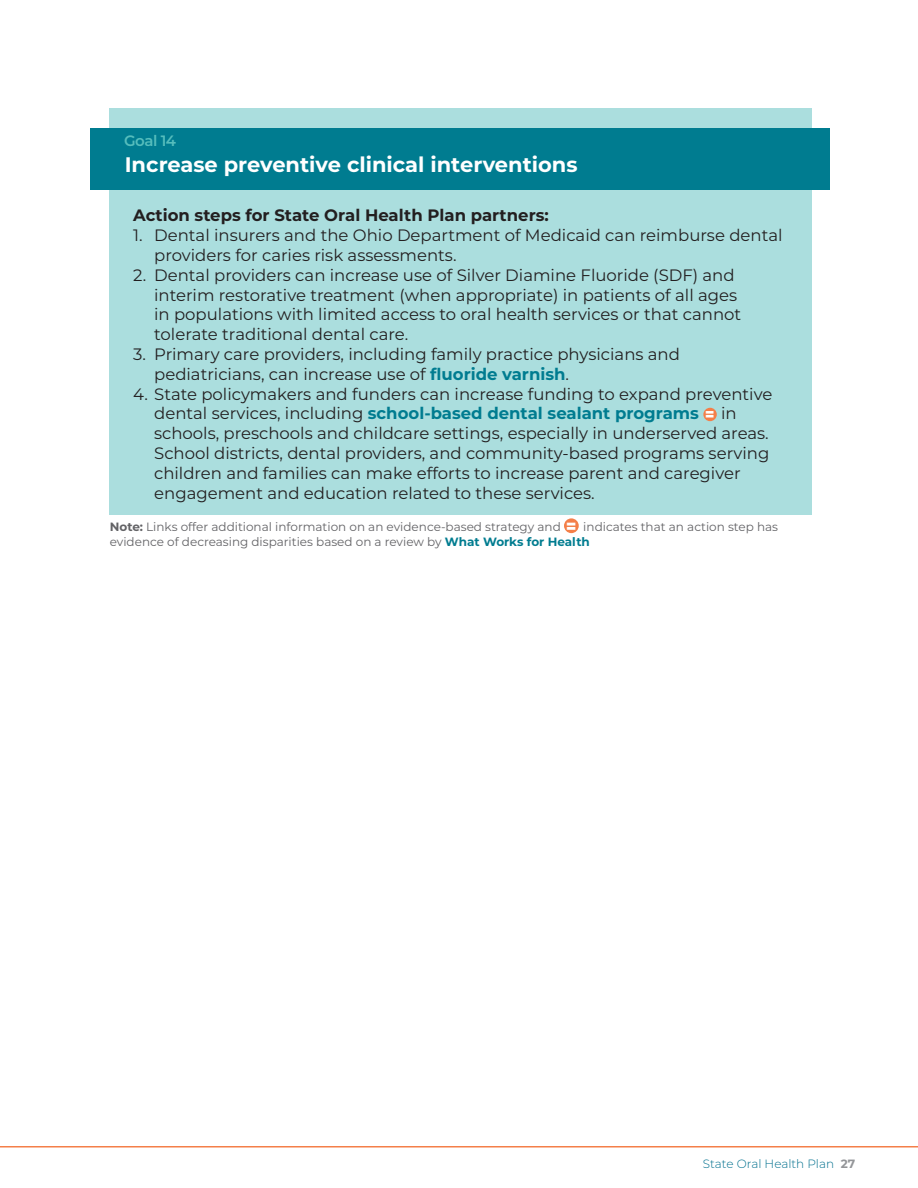
<style>
.page{position:relative;width:918px;height:1188px;background:#fff}
.page>*{position:absolute;margin:0;border:0;box-sizing:border-box;transform-origin:0 0}
.t1{font:700 21px "Montserrat";color:#fff}
.t2{font:16.5px/19.8px "Montserrat";color:#231f20}
.t3{font:700 16.5px "Montserrat";color:#231f20}
.t4{font:900 16.5px "Montserrat";color:#fff}
.t5{font:600 15px "Montserrat";letter-spacing:-.03em;color:#56bdbc}
.t6{font:12px/14.4px "Montserrat";color:#636366}
.t7{font:300 12px "Montserrat";color:#01708e}
.s1{font-weight:700;color:#007c90}
.s2{font-weight:700}
.s3{font-weight:700;color:#939598}
</style>
<div class="page">
<hr style="left:0;top:1146px;width:918px;height:2px;background:#f47f49">
<div style="left:110px;top:108px;width:702px;height:407px;background:#abdede"></div>
<div style="left:90px;top:128px;width:740px;height:61px;background:#007c90"></div>
<div style="left:703px;top:408px;width:14px;height:13px;background:#f47f49;border-radius:50%"></div>
<div style="left:564px;top:518px;width:15px;height:15px;background:#f47f49;border-radius:50%"></div>
<p class="t5" style="left:124px;top:130px;width:53px">Goal 14</p>
<p class="t1" style="left:125px;top:149px;width:454px">Increase preventive clinical interventions</p>
<p class="t3" style="left:133px;top:204px;width:417px">Action steps for State Oral Health Plan partners:</p>
<p class="t2" style="left:154px;top:225px;width:630px;text-indent:-21px">1. Dental insurers and the Ohio Department of Medicaid can reimburse dental providers for caries risk assessments.</p>
<p class="t2" style="left:154px;top:264px;width:589px;text-indent:-21px">2. Dental providers can increase use of Silver Diamine Fluoride (SDF) and interim restorative treatment (when appropriate) in patients of all ages in populations with limited access to oral health services or that cannot tolerate traditional dental care.</p>
<p class="t2" style="left:154px;top:344px;width:527px;text-indent:-21px">3. Primary care providers, including family practice physicians and pediatricians, can increase use of <span class="s1">fluoride varnish</span>.</p>
<p class="t2" style="left:154px;top:383px;width:620px;text-indent:-21px">4. State policymakers and funders can increase funding to expand preventive dental services, including <span class="s1">school-based dental sealant programs</span></p>
<p class="t2" style="left:154px;top:403px;width:617px;text-indent:567px">in schools, preschools and childcare settings, especially in underserved areas.<br>School districts, dental providers, and community-based programs serving children and families can make efforts to increase parent and caregiver engagement and education related to these services.</p>
<p class="t6" style="left:110px;top:519px;width:453px"><span class="s2">Note:</span> Links offer additional information on an evidence-based strategy and</p>
<p class="t4" style="left:566px;top:513px;width:12px">=</p>
<p class="t6" style="left:110px;top:519px;width:670px;text-indent:474px">indicates that an action step has evidence of decreasing disparities based on a review by <span class="s1">What Works for Health</span></p>
<p class="t7" style="left:703px;top:1156px;width:154px">State Oral Health Plan <span class="s3">27</span></p>
</div>
